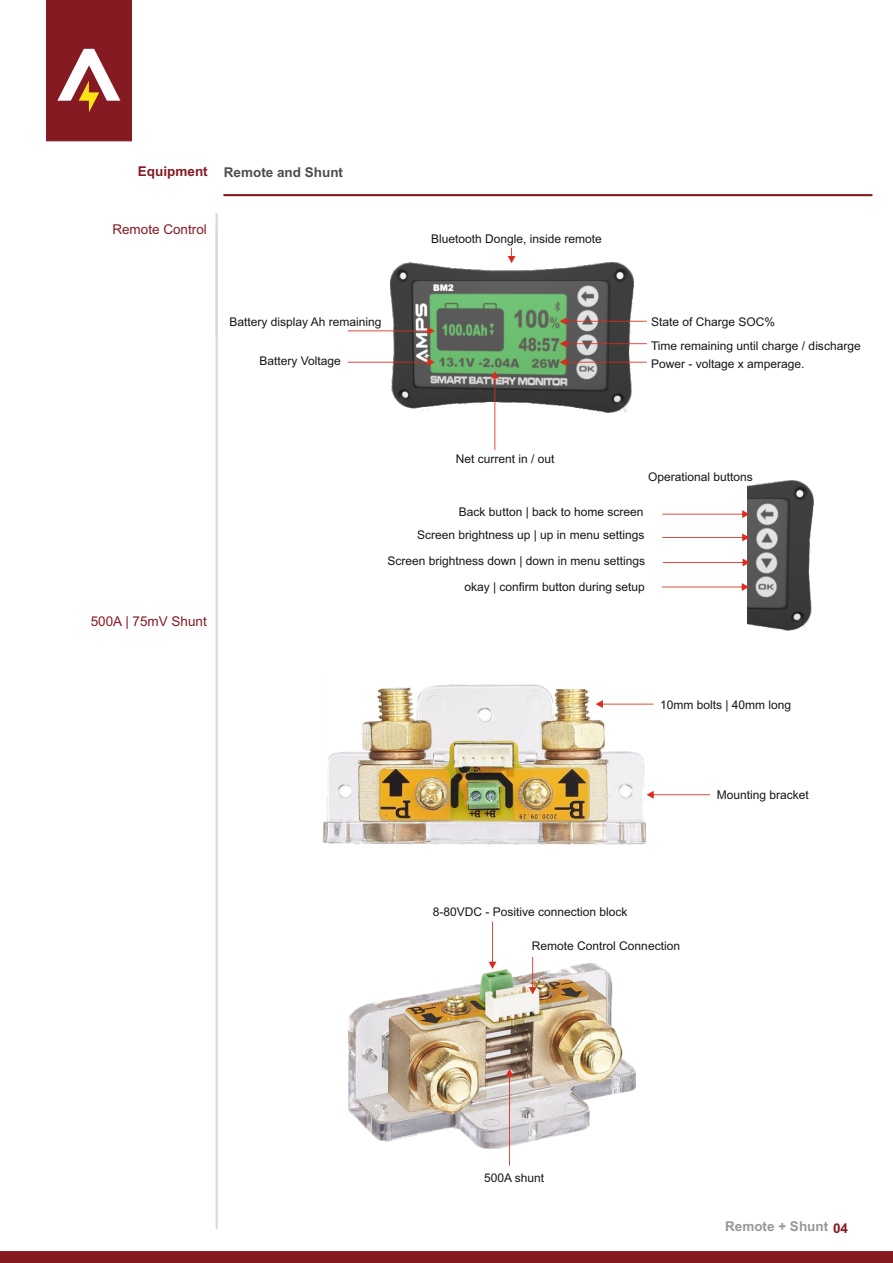
<style>
.page{position:relative;width:893px;height:1263px;background:#fff}
.page>*{position:absolute;margin:0;border:0;box-sizing:border-box;transform-origin:0 0}
.t1{font:13.5px "Arial";color:#861a22}
.t2{font:700 13.5px "Arial";color:#4e4e4d}
.t3{font:700 13.5px "Arial";color:#989899}
.t4{font:12px "Arial";color:#151616}
.s1{color:#861a22}
</style>
<div class="page">
<img style="left:390px;top:263px;width:243px;height:150px">
<hr style="left:223px;top:194px;width:649px;height:2px;background:#861a22">
<div style="left:0;top:1251px;width:893px;height:12px;background:#861a22"></div>
<hr style="left:216px;top:227px;width:2px;height:1002px;background:#d9d9da">
<hr style="left:216px;top:213px;width:2px;height:124px;background:#d9d9da">
<svg style="left:348px;top:358px;width:87px;height:8px"></svg>
<svg style="left:491px;top:371px;width:8px;height:79px"></svg>
<img style="left:349px;top:963px;width:287px;height:186px">
<img style="left:323px;top:684px;width:322px;height:161px">
<svg style="left:596px;top:700px;width:57px;height:8px"></svg>
<svg style="left:646px;top:791px;width:64px;height:8px"></svg>
<svg style="left:489px;top:922px;width:7px;height:47px"></svg>
<svg style="left:529px;top:957px;width:8px;height:37px"></svg>
<svg style="left:506px;top:1069px;width:7px;height:96px"></svg>
<svg style="left:508px;top:248px;width:8px;height:15px"></svg>
<svg style="left:46px;top:0;width:86px;height:142px;background:#953639"></svg>
<svg style="left:348px;top:327px;width:87px;height:8px"></svg>
<svg style="left:560px;top:358px;width:87px;height:8px"></svg>
<svg style="left:560px;top:340px;width:87px;height:8px"></svg>
<svg style="left:560px;top:317px;width:87px;height:8px"></svg>
<img style="left:748px;top:481px;width:66px;height:150px">
<svg style="left:662px;top:583px;width:87px;height:8px"></svg>
<svg style="left:663px;top:558px;width:87px;height:8px"></svg>
<svg style="left:662px;top:533px;width:87px;height:8px"></svg>
<svg style="left:662px;top:510px;width:87px;height:8px"></svg>
<p class="t2" style="left:138px;top:167px;width:207px"><span class="s1">Equipment</span> Remote and Shunt</p>
<p class="t1" style="left:112px;top:224px;width:96px">Remote Control</p>
<p class="t4" style="left:229px;top:317px;width:154px">Battery display Ah remaining</p>
<p class="t4" style="left:259px;top:357px;width:83px">Battery Voltage</p>
<p class="t4" style="left:431px;top:234px;width:172px">Bluetooth Dongle, inside remote</p>
<p class="t4" style="left:456px;top:454px;width:100px">Net current in / out</p>
<p class="t4" style="left:651px;top:317px;width:126px">State of Charge SOC%</p>
<p class="t4" style="left:651px;top:341px;width:211px">Time remaining until charge / discharge</p>
<p class="t4" style="left:651px;top:359px;width:155px">Power - voltage x amperage.</p>
<p class="t4" style="left:648px;top:472px;width:106px">Operational buttons</p>
<p class="t4" style="left:459px;top:507px;width:186px">Back button | back to home screen</p>
<p class="t4" style="left:417px;top:530px;width:229px">Screen brightness up | up in menu settings</p>
<p class="t4" style="left:387px;top:556px;width:259px">Screen brightness down | down in menu settings</p>
<p class="t1" style="left:91px;top:616px;width:118px">500A | 75mV Shunt</p>
<p class="t4" style="left:464px;top:582px;width:182px">okay | confirm button during setup</p>
<p class="t4" style="left:660px;top:700px;width:133px">10mm bolts | 40mm long</p>
<p class="t4" style="left:717px;top:790px;width:94px">Mounting bracket</p>
<p class="t4" style="left:433px;top:907px;width:196px">8-80VDC - Positive connection block</p>
<p class="t4" style="left:532px;top:941px;width:150px">Remote Control Connection</p>
<p class="t4" style="left:484px;top:1173px;width:62px">500A shunt</p>
<p class="t3" style="left:725px;top:1221px;width:125px">Remote + Shunt <span class="s1">04</span></p>
</div>
